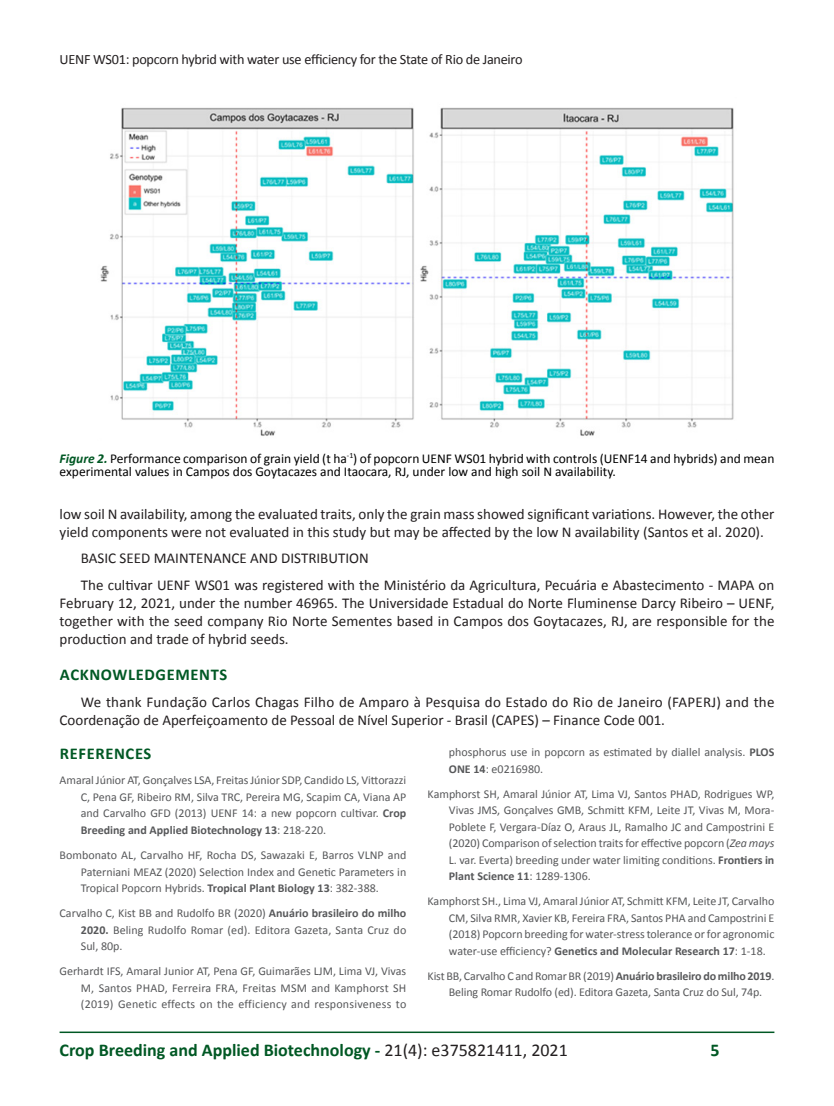
<style>
.page{position:relative;width:834px;height:1106px;background:#fff}
.page>*{position:absolute;margin:0;border:0;box-sizing:border-box;transform-origin:0 0}
.t1{font:700 18px "Calibri";color:#005824}
.TITULO_1{font:700 16.5px "Calibri";letter-spacing:.04em;color:#005824}
.CORPO_DE_TEXTO{font:15px/18px "Calibri";color:#231f20}
.t2{font:14.25px "Calibri";letter-spacing:-.02em;color:#231f20}
.FIGURAS_E_TABELAS{font:13.5px/13.5px "Calibri";color:#000}
.REFERENCES{font:12px/16.5px "Calibri";color:#57585a;text-align:justify}
.s1{font-weight:700;font-style:italic;color:#005824}
.s2{font-weight:700}
.s3{font-style:italic}
.s4{font-weight:400;color:#231f20}
</style>
<div class="page">
<hr style="left:60px;top:1031px;width:714px;height:2px;background:#005824">
<img style="left:100px;top:107px;width:634px;height:329px">
<p class="t2" style="left:60px;top:49px;width:464px">UENF WS01: popcorn hybrid with water use efficiency for the State of Rio de Janeiro</p>
<p class="FIGURAS_E_TABELAS" style="left:60px;top:451px;width:716px"><span class="s1">Figure 2.</span> Performance comparison of grain yield (t ha<sup>-1</sup>) of popcorn UENF WS01 hybrid with controls (UENF14 and hybrids) and mean experimental values in Campos dos Goytacazes and Itaocara, RJ, under low and high soil N availability.</p>
<p class="CORPO_DE_TEXTO" style="left:60px;top:504px;width:716px">low soil N availability, among the evaluated traits, only the grain mass showed significant variations. However, the other yield components were not evaluated in this study but may be affected by the low N availability (Santos et al. 2020).</p>
<p class="CORPO_DE_TEXTO" style="left:81px;top:548px;width:289px">BASIC SEED MAINTENANCE AND DISTRIBUTION</p>
<p class="CORPO_DE_TEXTO" style="left:60px;top:575px;width:716px;text-align:justify;text-indent:21px">The cultivar UENF WS01 was registered with the Ministério da Agricultura, Pecuária e Abastecimento - MAPA on February 12, 2021, under the number 46965. The Universidade Estadual do Norte Fluminense Darcy Ribeiro – UENF, together with the seed company Rio Norte Sementes based in Campos dos Goytacazes, RJ, are responsible for the production and trade of hybrid seeds.</p>
<p class="TITULO_1" style="left:60px;top:663px;width:169px">ACKNOWLEDGEMENTS</p>
<p class="CORPO_DE_TEXTO" style="left:60px;top:692px;width:716px;text-indent:21px">We thank Fundação Carlos Chagas Filho de Amparo à Pesquisa do Estado do Rio de Janeiro (FAPERJ) and the<br>Coordenação de Aperfeiçoamento de Pessoal de Nível Superior - Brasil (CAPES) – Finance Code 001.</p>
<p class="TITULO_1" style="left:60px;top:742px;width:93px">REFERENCES</p>
<p class="REFERENCES" style="left:81px;top:772px;width:327px;text-indent:-21px">Amaral Júnior AT, Gonçalves LSA, Freitas Júnior SDP, Candido LS, Vittorazzi C, Pena GF, Ribeiro RM, Silva TRC, Pereira MG, Scapim CA, Viana AP and Carvalho GFD (2013) UENF 14: a new popcorn cultivar. <span class="s2">Crop Breeding and Applied Biotechnology 13</span>: 218-220.</p>
<p class="REFERENCES" style="left:81px;top:846px;width:327px;text-indent:-21px">Bombonato AL, Carvalho HF, Rocha DS, Sawazaki E, Barros VLNP and Paterniani MEAZ (2020) Selection Index and Genetic Parameters in Tropical Popcorn Hybrids. <span class="s2">Tropical Plant Biology 13</span>: 382-388.</p>
<p class="REFERENCES" style="left:81px;top:904px;width:327px;text-indent:-21px">Carvalho C, Kist BB and Rudolfo BR (2020) <span class="s2">Anuário brasileiro do milho 2020.</span> Beling Rudolfo Romar (ed). Editora Gazeta, Santa Cruz do Sul, 80p.</p>
<p class="REFERENCES" style="left:81px;top:962px;width:327px;text-indent:-21px">Gerhardt IFS, Amaral Junior AT, Pena GF, Guimarães LJM, Lima VJ, Vivas M, Santos PHAD, Ferreira FRA, Freitas MSM and Kamphorst SH (2019) Genetic effects on the efficiency and responsiveness to</p>
<p class="REFERENCES" style="left:449px;top:743px;width:327px">phosphorus use in popcorn as estimated by diallel analysis. <span class="s2">PLOS<br>ONE 14</span>: e0216980.</p>
<p class="REFERENCES" style="left:449px;top:785px;width:327px;text-indent:-21px">Kamphorst SH, Amaral Júnior AT, Lima VJ, Santos PHAD, Rodrigues WP, Vivas JMS, Gonçalves GMB, Schmitt KFM, Leite JT, Vivas M, Mora-Poblete F, Vergara-Díaz O, Araus JL, Ramalho JC and Campostrini E (2020) Comparison of selection traits for effective popcorn (<span class="s3">Zea mays </span>L. var. Everta) breeding under water limiting conditions. <span class="s2">Frontiers in Plant Science 11</span>: 1289-1306.</p>
<p class="REFERENCES" style="left:449px;top:892px;width:327px;text-indent:-21px">Kamphorst SH., Lima VJ, Amaral Júnior AT, Schmitt KFM, Leite JT, Carvalho CM, Silva RMR, Xavier KB, Fereira FRA, Santos PHA and Campostrini E (2018) Popcorn breeding for water-stress tolerance or for agronomic water-use efficiency? <span class="s2">Genetics and Molecular Research 17</span>: 1-18.</p>
<p class="REFERENCES" style="left:449px;top:967px;width:327px;text-indent:-21px">Kist BB, Carvalho C and Romar BR (2019) <span class="s2">Anuário brasileiro do milho 2019</span>.<br>Beling Romar Rudolfo (ed). Editora Gazeta, Santa Cruz do Sul, 74p.</p>
<h1 class="t1" style="left:60px;top:1037px;width:509px">Crop Breeding and Applied Biotechnology - <span class="s4">21(4): e375821411, 2021</span></h1>
<h1 class="t1" style="left:710px;top:1037px;width:11px">5</h1>
</div>
